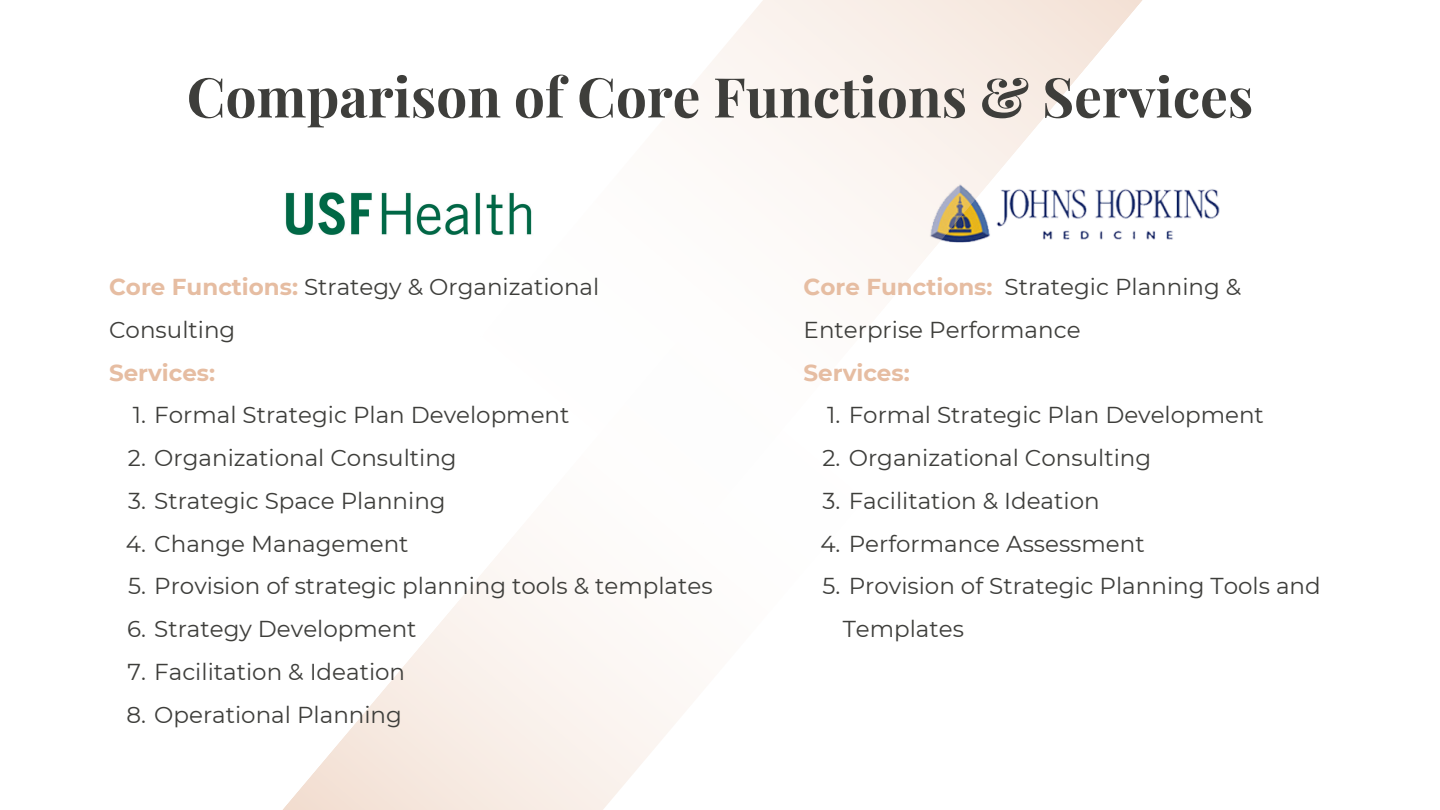
<style>
.page{position:relative;width:1440px;height:810px;background:#fff}
.page>*{position:absolute;margin:0;border:0;box-sizing:border-box;transform-origin:0 0}
.t1{font:700 55px "Playfair Display";color:#3e3e3b}
.t2{font:23px/42.8px "Montserrat";color:#3e3e3b}
.t3{font:700 23px "Montserrat";color:#e6bda2}
.s1{font-weight:700;color:#e6bda2}
</style>
<div class="page">
<img style="left:285px;top:192px;width:196px;height:43px">
<svg style="left:283px;top:553px;width:403px;height:257px"></svg>
<img style="left:1194px;top:189px;width:26px;height:30px">
<svg style="left:486px;top:0;width:708px;height:271px"></svg>
<p class="t1" style="left:187px;top:58px;width:1068px">Comparison of Core Functions &amp; Services</p>
<p class="t2" style="left:109px;top:265px;width:492px"><span class="s1">Core Functions:</span> Strategy &amp; Organizational<br>Consulting</p>
<p class="t3" style="left:109px;top:358px;width:108px">Services:</p>
<p class="t2" style="left:133px;top:394px;width:438px">1. Formal Strategic Plan Development</p>
<p class="t2" style="left:128px;top:436px;width:330px">2. Organizational Consulting</p>
<p class="t2" style="left:128px;top:479px;width:319px">3. Strategic Space Planning</p>
<p class="t2" style="left:126px;top:522px;width:284px">4. Change Management</p>
<p class="t2" style="left:128px;top:565px;width:586px">5. Provision of strategic planning tools &amp; templates</p>
<p class="t2" style="left:127px;top:607px;width:291px">6. Strategy Development</p>
<p class="t2" style="left:128px;top:650px;width:279px">7. Facilitation &amp; Ideation</p>
<p class="t2" style="left:126px;top:693px;width:277px">8. Operational Planning</p>
<p class="t2" style="left:804px;top:265px;width:439px"><span class="s1">Core Functions:</span> Strategic Planning &amp;<br>Enterprise Performance</p>
<p class="t3" style="left:804px;top:358px;width:108px">Services:</p>
<p class="t2" style="left:827px;top:394px;width:438px">1. Formal Strategic Plan Development</p>
<p class="t2" style="left:822px;top:436px;width:330px">2. Organizational Consulting</p>
<p class="t2" style="left:823px;top:479px;width:279px">3. Facilitation &amp; Ideation</p>
<p class="t2" style="left:820px;top:522px;width:326px">4. Performance Assessment</p>
<p class="t2" style="left:843px;top:565px;width:480px;text-indent:-20px">5. Provision of Strategic Planning Tools and<br>Templates</p>
</div>
